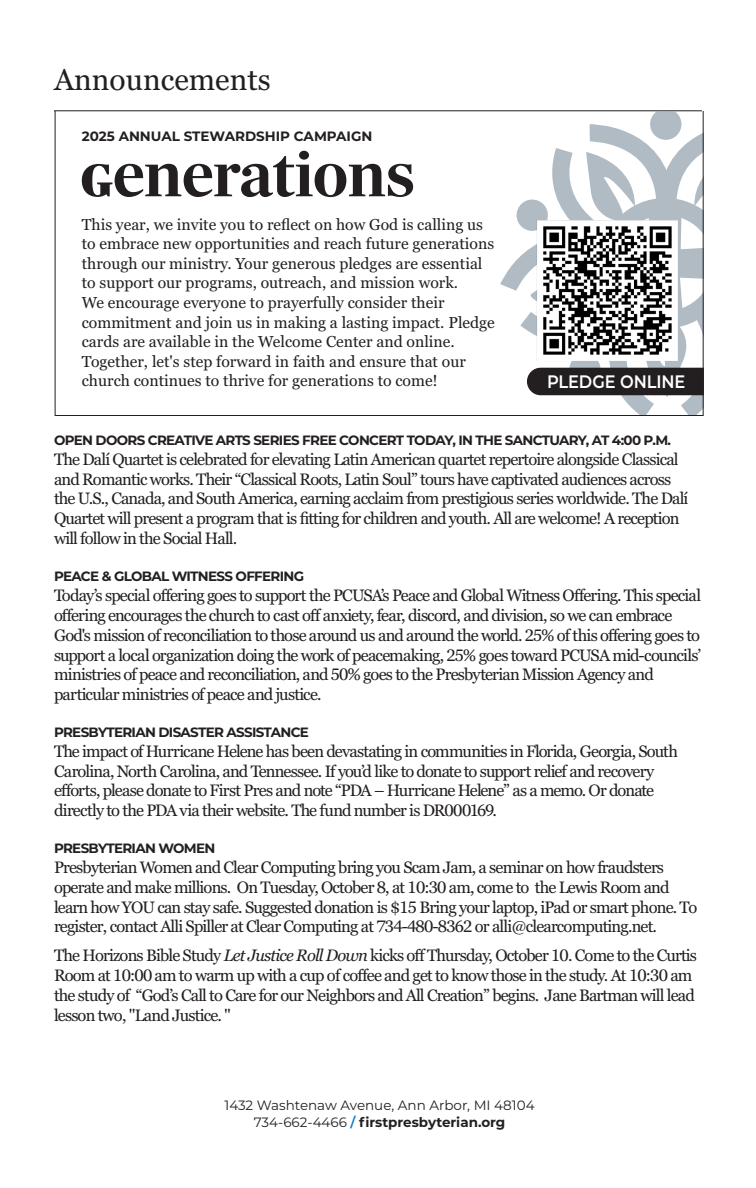
<style>
.page{position:relative;width:756px;height:1188px;background:#fff}
.page>*{position:absolute;margin:0;border:0;box-sizing:border-box;transform-origin:0 0}
.t1{font:30px "Georgia Pro";color:#231f20}
.t2{font:600 18px "Montserrat";letter-spacing:-.005em;color:#fff;scale:.9 1}
.t3{font:16.5px/19.8px "Georgia Pro";letter-spacing:-.05em;color:#231f20}
.t4{font:15.75px/19.5px "Georgia Pro";color:#231f20}
.t5{font:700 13.5px "Montserrat";letter-spacing:-.05em;color:#231f20}
.t6{font:700 13.5px "Montserrat";color:#231f20}
.t7{font:13.5px "Montserrat";color:#231f20}
.s1{font-style:italic}
.s2{font-weight:400}
.s3{font-weight:600;color:#0079c1}
</style>
<div class="page">
<hr style="left:54px;top:110px;width:648px;height:1px;background:#231f20">
<svg style="left:55px;top:111px;width:649px;height:305px"></svg>
<svg style="left:82px;top:151px;width:331px;height:46px"></svg>
<svg style="left:499px;top:111px;width:205px;height:304px"></svg>
<p class="t1" style="left:54px;top:63px;width:218px">Announcements</p>
<p class="t6" style="left:82px;top:127px;width:292px">2025 ANNUAL STEWARDSHIP CAMPAIGN</p>
<p class="t4" style="left:82px;top:215px;width:415px">This year, we invite you to reflect on how God is calling us to embrace new opportunities and reach future generations through our ministry. Your generous pledges are essential to support our programs, outreach, and mission work.<br>We encourage everyone to prayerfully consider their commitment and join us in making a lasting impact. Pledge cards are available in the Welcome Center and online.<br>Together, let's step forward in faith and ensure that our church continues to thrive for generations to come!</p>
<p class="t2" style="left:547px;top:369px;width:155px">PLEDGE ONLINE</p>
<p class="t5" style="left:54px;top:430px;width:619px">OPEN DOORS CREATIVE ARTS SERIES FREE CONCERT TODAY, IN THE SANCTUARY, AT 4:00 P.M.</p>
<p class="t3" style="left:54px;top:450px;width:636px">The Dalí Quartet is celebrated for elevating Latin American quartet repertoire alongside Classical and Romantic works. Their “Classical Roots, Latin Soul” tours have captivated audiences across the U.S., Canada, and South America, earning acclaim from prestigious series worldwide. The Dalí Quartet will present a program that is fitting for children and youth. All are welcome! A reception will follow in the Social Hall.</p>
<p class="t5" style="left:54px;top:567px;width:252px">PEACE &amp; GLOBAL WITNESS OFFERING</p>
<p class="t3" style="left:54px;top:586px;width:649px">Today’s special offering goes to support the PCUSA’s Peace and Global Witness Offering. This special offering encourages the church to cast off anxiety, fear, discord, and division, so we can embrace God's mission of reconciliation to those around us and around the world. 25% of this offering goes to support a local organization doing the work of peacemaking, 25% goes toward PCUSA mid-councils’ ministries of peace and reconciliation, and 50% goes to the Presbyterian Mission Agency and particular ministries of peace and justice.</p>
<p class="t5" style="left:54px;top:722px;width:257px">PRESBYTERIAN DISASTER ASSISTANCE</p>
<p class="t3" style="left:54px;top:742px;width:626px">The impact of Hurricane Helene has been devastating in communities in Florida, Georgia, South Carolina, North Carolina, and Tennessee. If you’d like to donate to support relief and recovery efforts, please donate to First Pres and note “PDA – Hurricane Helene” as a memo. Or donate directly to the PDA via their website. The fund number is DR000169.</p>
<p class="t5" style="left:54px;top:839px;width:163px">PRESBYTERIAN WOMEN</p>
<p class="t3" style="left:54px;top:858px;width:645px">Presbyterian Women and Clear Computing bring you Scam Jam, a seminar on how fraudsters operate and make millions. On Tuesday, October 8, at 10:30 am, come to the Lewis Room and learn how YOU can stay safe. Suggested donation is $15 Bring your laptop, iPad or smart phone. To register, contact Alli Spiller at Clear Computing at 734-480-8362 or alli@clearcomputing.net.</p>
<p class="t3" style="left:54px;top:946px;width:645px">The Horizons Bible Study <span class="s1">Let Justice Roll Down</span> kicks off Thursday, October 10. Come to the Curtis Room at 10:00 am to warm up with a cup of coffee and get to know those in the study. At 10:30 am the study of “God’s Call to Care for our Neighbors and All Creation” begins. Jane Bartman will lead lesson two, "Land Justice. "</p>
<p class="t7" style="left:225px;top:1096px;width:312px">1432 Washtenaw Avenue, Ann Arbor, MI 48104</p>
<p class="t6" style="left:254px;top:1112px;width:253px"><span class="s2">734-662-4466</span> <span class="s3">/</span> firstpresbyterian.org</p>
</div>
